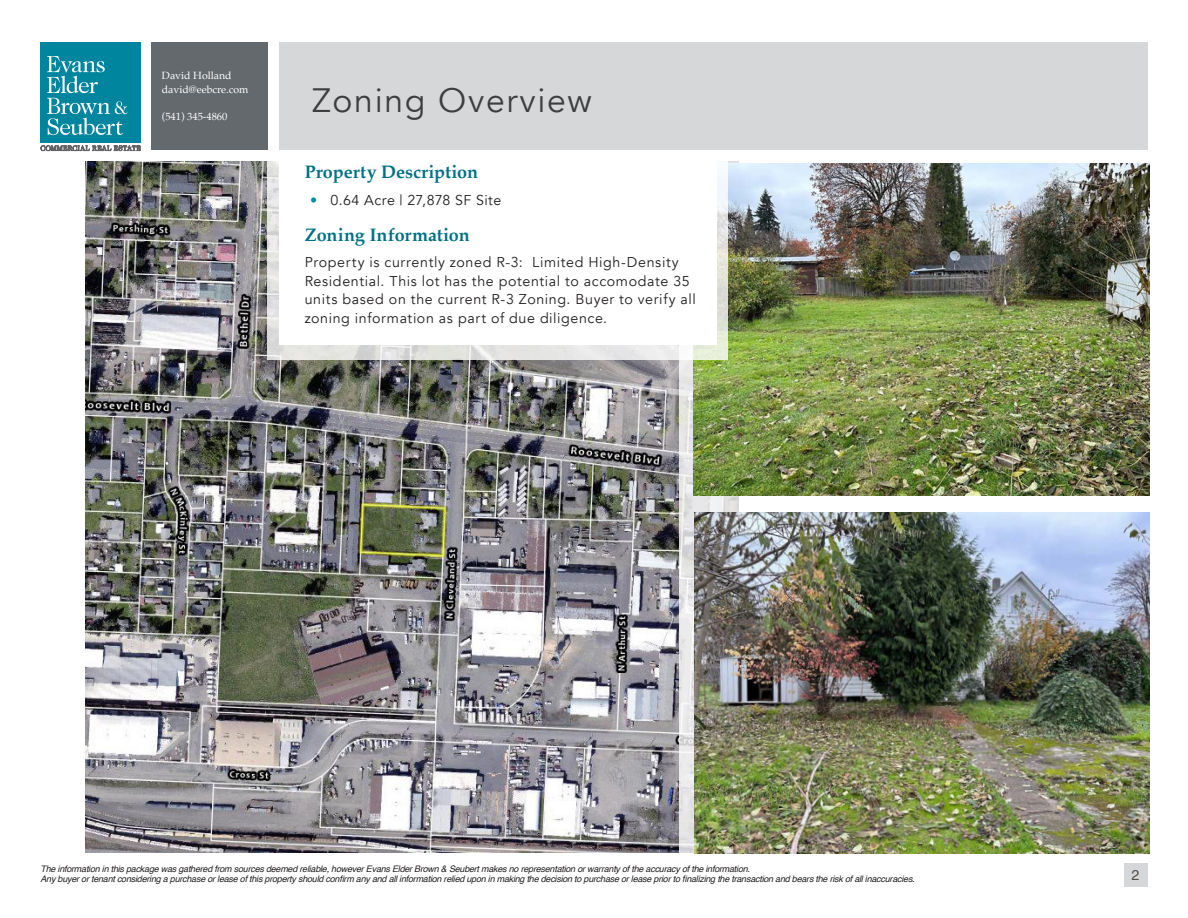
<style>
.page{position:relative;width:1188px;height:918px;background:#fff}
.page>*{position:absolute;margin:0;border:0;box-sizing:border-box;transform-origin:0 0}
.Page_Header{font:33.75px "Avenir";letter-spacing:.05em;color:#3e3e3f}
.Bullet_Points{font:700 18px "Palatino";color:#007184}
.Bullet_Points-2{font:14.25px/18.8px "Avenir";letter-spacing:.04em;color:#231f20}
.Paragraph{font:14.25px "Helvetica";color:#534f49}
.t1{font:10.5px "Palatino";color:#fff}
.t2{font:italic 9px/10.5px "Helvetica";letter-spacing:-.025em;color:#231f20}
.s1{color:#008da8}
</style>
<div class="page">
<img style="left:85px;top:162px;width:594px;height:691px">
<svg style="left:679px;top:161px;width:471px;height:703px"></svg>
<img style="left:694px;top:163px;width:455px;height:333px">
<img style="left:694px;top:513px;width:456px;height:341px">
<div style="left:1124px;top:864px;width:24px;height:23px;background:#d6d7d9"></div>
<svg style="left:268px;top:161px;width:460px;height:199px;background:#e5e5e3"></svg>
<div style="left:279px;top:146px;width:437px;height:199px;background:#fff"></div>
<div style="left:151px;top:42px;width:117px;height:108px;background:#64696d"></div>
<div style="left:279px;top:42px;width:869px;height:108px;background:#d6d7d9"></div>
<div style="left:41px;top:42px;width:100px;height:101px;background:#00859e"></div>
<svg style="left:47px;top:56px;width:80px;height:79px"></svg>
<svg style="left:41px;top:145px;width:100px;height:6px"></svg>
<p class="t1" style="left:162px;top:67px;width:71px">David Holland</p>
<p class="t1" style="left:162px;top:81px;width:88px">david@eebcre.com</p>
<p class="t1" style="left:162px;top:108px;width:67px">(541) 345-4860</p>
<p class="Page_Header" style="left:312px;top:80px;width:281px">Zoning Overview</p>
<p class="Bullet_Points" style="left:305px;top:157px;width:175px">Property Description</p>
<p class="Bullet_Points-2" style="left:310px;top:191px;width:193px"><span class="s1">•</span> 0.64 Acre | 27,878 SF Site</p>
<p class="Bullet_Points" style="left:305px;top:219px;width:167px">Zoning Information</p>
<p class="Bullet_Points-2" style="left:305px;top:253px;width:393px">Property is currently zoned R-3: Limited High-Density Residential. This lot has the potential to accomodate 35 units based on the current R-3 Zoning. Buyer to verify all zoning information as part of due diligence.</p>
<p class="t2" style="left:40px;top:864px;width:876px">The information in this package was gathered from sources deemed reliable, however Evans Elder Brown &amp; Seubert makes no representation or warranty of the accuracy of the information.<br>Any buyer or tenant considering a purchase or lease of this property should confirm any and all information relied upon in making the decision to purchase or lease prior to finalizing the transaction and bears the risk of all inaccuracies.</p>
<p class="Paragraph" style="left:1132px;top:864px;width:9px">2</p>
</div>
